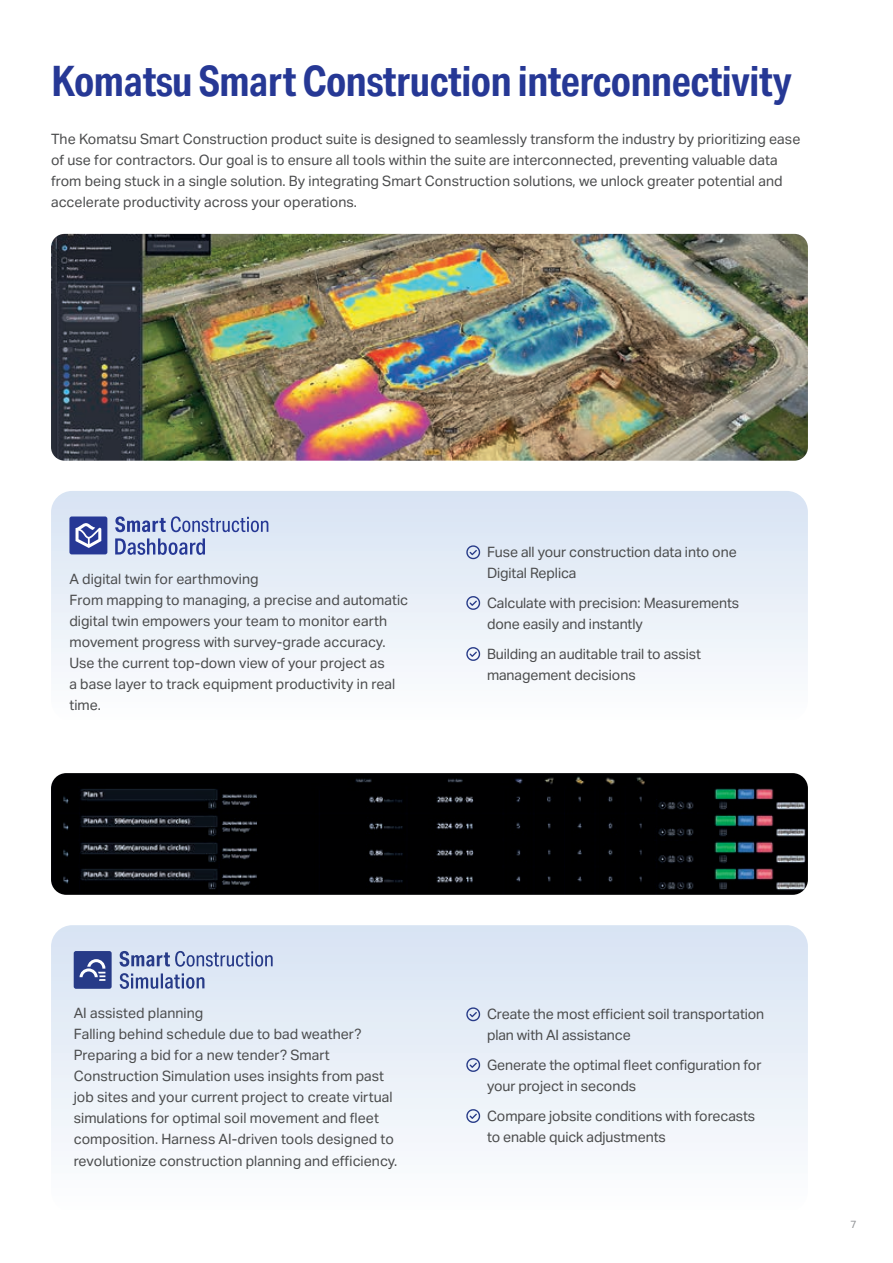
<style>
.page{position:relative;width:893px;height:1263px;background:#fff}
.page>*{position:absolute;margin:0;border:0;box-sizing:border-box;transform-origin:0 0}
.t1{font:700 42px "Aktiv Grotesk Cd";letter-spacing:-.01em;color:#263895}
.t2{font:14.25px/21px "Aktiv Grotesk";color:#4b4c4d}
.t3{font:10.5px "Aktiv Grotesk";color:#939598}
</style>
<div class="page">
<div style="left:51px;top:491px;width:757px;height:230px;background:linear-gradient(to bottom,#d7e3f3,#fdfefe);border-radius:21px"></div>
<div style="left:51px;top:925px;width:757px;height:287px;background:linear-gradient(to bottom,#d7e3f3,#fdfefe);border-radius:21px"></div>
<img style="left:51px;top:234px;width:757px;height:227px">
<img style="left:51px;top:773px;width:757px;height:122px">
<div style="left:69px;top:516px;width:38px;height:38px;background:#263895;border-radius:2px"></div>
<svg style="left:115px;top:538px;width:90px;height:17px;background:#96a3cf"></svg>
<svg style="left:115px;top:516px;width:153px;height:16px;background:#a0add5"></svg>
<svg style="left:76px;top:523px;width:25px;height:25px"></svg>
<div style="left:74px;top:951px;width:38px;height:38px;background:#273b88;border-radius:2px"></div>
<svg style="left:120px;top:973px;width:84px;height:16px"></svg>
<svg style="left:119px;top:951px;width:154px;height:16px;background:#a0add0"></svg>
<svg style="left:80px;top:959px;width:25px;height:22px"></svg>
<svg style="left:466px;top:1007px;width:14px;height:14px"></svg>
<svg style="left:466px;top:1058px;width:14px;height:14px"></svg>
<svg style="left:466px;top:1109px;width:14px;height:14px"></svg>
<svg style="left:466px;top:545px;width:14px;height:14px"></svg>
<svg style="left:466px;top:596px;width:14px;height:14px"></svg>
<svg style="left:466px;top:647px;width:14px;height:14px"></svg>
<h1 class="t1" style="left:51px;top:57px;width:742px">Komatsu Smart Construction interconnectivity</h1>
<p class="t2" style="left:51px;top:128px;width:751px">The Komatsu Smart Construction product suite is designed to seamlessly transform the industry by prioritizing ease of use for contractors. Our goal is to ensure all tools within the suite are interconnected, preventing valuable data from being stuck in a single solution. By integrating Smart Construction solutions, we unlock greater potential and accelerate productivity across your operations.</p>
<p class="t2" style="left:69px;top:569px;width:340px">A digital twin for earthmoving<br>From mapping to managing, a precise and automatic digital twin empowers your team to monitor earth movement progress with survey-grade accuracy.<br>Use the current top-down view of your project as<br>a base layer to track equipment productivity in real time.</p>
<p class="t2" style="left:487px;top:542px;width:251px">Fuse all your construction data into one<br>Digital Replica</p>
<p class="t2" style="left:487px;top:593px;width:254px">Calculate with precision: Measurements done easily and instantly</p>
<p class="t2" style="left:487px;top:644px;width:216px">Building an auditable trail to assist management decisions</p>
<p class="t2" style="left:74px;top:1003px;width:325px">AI assisted planning<br>Falling behind schedule due to bad weather?<br>Preparing a bid for a new tender? Smart Construction Simulation uses insights from past job sites and your current project to create virtual simulations for optimal soil movement and fleet composition. Harness AI-driven tools designed to revolutionize construction planning and efficiency.</p>
<p class="t2" style="left:487px;top:1004px;width:279px">Create the most efficient soil transportation plan with AI assistance</p>
<p class="t2" style="left:487px;top:1055px;width:276px">Generate the optimal fleet configuration for your project in seconds</p>
<p class="t2" style="left:487px;top:1106px;width:270px">Compare jobsite conditions with forecasts to enable quick adjustments</p>
<p class="t3" style="left:850px;top:1218px;width:8px">7</p>
</div>
